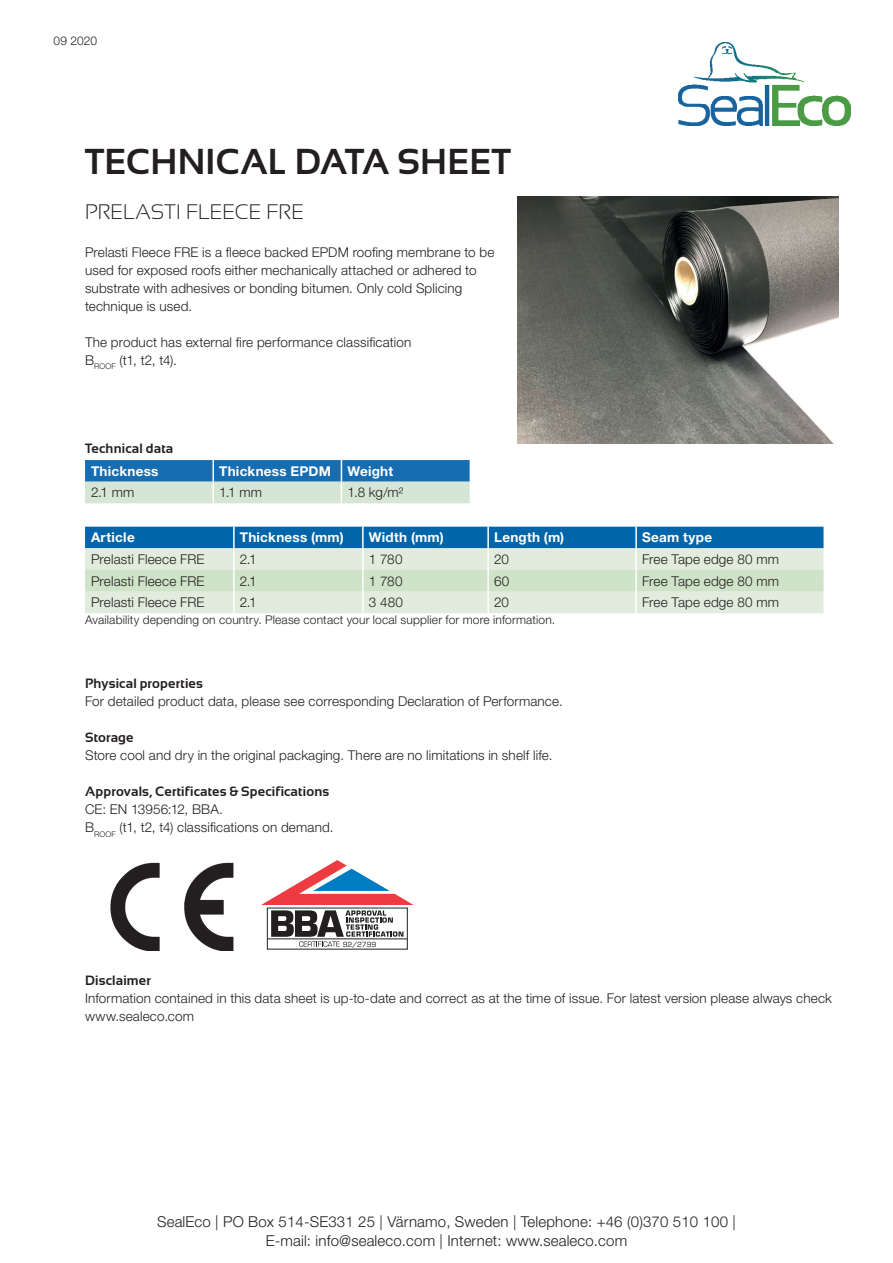
<style>
.page{position:relative;width:893px;height:1263px;background:#fff}
.page>*{position:absolute;margin:0;border:0;box-sizing:border-box;transform-origin:0 0}
.t1{font:700 36px "Sansation";letter-spacing:.005em;color:#231f20}
.t2{font:300 21px "Sansation";letter-spacing:-.005em;color:#231f20}
.t3{font:300 15px/19.5px "Helvetica Neue LT Std";letter-spacing:.01em;color:#231f20;text-align:center}
.t4{font:300 13.5px/18px "Helvetica Neue LT Std";letter-spacing:.01em;color:#231f20}
.t5{font:700 13.5px "Sansation";letter-spacing:.01em;color:#231f20}
.t6{font:700 13.5px "Helvetica Neue LT Std";letter-spacing:.02em;color:#fff}
.t7{font:300 12px "Helvetica Neue LT Std";letter-spacing:.015em;color:#231f20}
.t8{font:6.9px "Eurostile";color:#231f20}
</style>
<div class="page">
<img style="left:517px;top:196px;width:322px;height:247px">
<img style="left:678px;top:43px;width:172px;height:83px">
<div style="left:85px;top:527px;width:738px;height:21px;background:#0065a9"></div>
<div style="left:85px;top:548px;width:738px;height:65px;background:#e1ecdc"></div>
<div style="left:85px;top:570px;width:738px;height:22px;background:#cfe3c8"></div>
<hr style="left:233px;top:527px;width:2px;height:21px;background:#fff">
<hr style="left:362px;top:527px;width:2px;height:21px;background:#fff">
<hr style="left:487px;top:527px;width:2px;height:21px;background:#fff">
<hr style="left:635px;top:527px;width:2px;height:21px;background:#fff">
<hr style="left:233px;top:548px;width:2px;height:22px;background:#fff">
<hr style="left:362px;top:548px;width:2px;height:22px;background:#fff">
<hr style="left:487px;top:548px;width:2px;height:22px;background:#fff">
<hr style="left:635px;top:548px;width:2px;height:22px;background:#fff">
<hr style="left:233px;top:570px;width:2px;height:22px;background:#fff">
<hr style="left:362px;top:570px;width:2px;height:22px;background:#fff">
<hr style="left:487px;top:570px;width:2px;height:22px;background:#fff">
<hr style="left:635px;top:570px;width:2px;height:22px;background:#fff">
<hr style="left:233px;top:592px;width:2px;height:21px;background:#fff">
<hr style="left:362px;top:592px;width:2px;height:21px;background:#fff">
<hr style="left:487px;top:592px;width:2px;height:21px;background:#fff">
<hr style="left:635px;top:592px;width:2px;height:21px;background:#fff">
<img style="left:110px;top:862px;width:124px;height:88px">
<svg style="left:261px;top:860px;width:153px;height:87px"></svg>
<hr style="left:267px;top:939px;width:140px;height:1px;background:#231f20">
<svg style="left:85px;top:460px;width:385px;height:43px;background:#77aac3"></svg>
<p class="t7" style="left:54px;top:34px;width:45px">09 2020</p>
<h1 class="t1" style="left:85px;top:142px;width:427px">TECHNICAL DATA SHEET</h1>
<h2 class="t2" style="left:85px;top:200px;width:221px">PRELASTI FLEECE FRE</h2>
<p class="t4" style="left:85px;top:243px;width:411px">Prelasti Fleece FRE is a fleece backed EPDM roofing membrane to be used for exposed roofs either mechanically attached or adhered to substrate with adhesives or bonding bitumen. Only cold Splicing technique is used.</p>
<p class="t4" style="left:85px;top:333px;width:328px">The product has external fire performance classification<br>B<sub>ROOF</sub> (t1, t2, t4).</p>
<p class="t5" style="left:85px;top:441px;width:90px">Technical data</p>
<p class="t6" style="left:91px;top:462px;width:69px">Thickness</p>
<p class="t6" style="left:219px;top:462px;width:175px">Thickness EPDM Weight</p>
<p class="t4" style="left:91px;top:483px;width:45px">2.1 mm</p>
<p class="t4" style="left:219px;top:483px;width:44px">1.1 mm</p>
<p class="t4" style="left:347px;top:483px;width:57px">1.8 kg/m²</p>
<p class="t6" style="left:91px;top:529px;width:45px">Article</p>
<p class="t6" style="left:240px;top:529px;width:105px">Thickness (mm)</p>
<p class="t6" style="left:369px;top:529px;width:76px">Width (mm)</p>
<p class="t6" style="left:494px;top:529px;width:72px">Length (m)</p>
<p class="t6" style="left:642px;top:529px;width:71px">Seam type</p>
<p class="t4" style="left:91px;top:550px;width:115px">Prelasti Fleece FRE</p>
<p class="t4" style="left:240px;top:550px;width:18px">2.1</p>
<p class="t4" style="left:369px;top:550px;width:35px">1 780</p>
<p class="t4" style="left:494px;top:550px;width:16px">20</p>
<p class="t4" style="left:642px;top:550px;width:138px">Free Tape edge 80 mm</p>
<p class="t4" style="left:91px;top:571px;width:115px">Prelasti Fleece FRE</p>
<p class="t4" style="left:240px;top:571px;width:18px">2.1</p>
<p class="t4" style="left:369px;top:571px;width:35px">1 780</p>
<p class="t4" style="left:494px;top:571px;width:17px">60</p>
<p class="t4" style="left:642px;top:571px;width:138px">Free Tape edge 80 mm</p>
<p class="t4" style="left:91px;top:593px;width:115px">Prelasti Fleece FRE</p>
<p class="t4" style="left:240px;top:593px;width:18px">2.1</p>
<p class="t4" style="left:369px;top:593px;width:36px">3 480</p>
<p class="t4" style="left:494px;top:593px;width:16px">20</p>
<p class="t4" style="left:642px;top:593px;width:138px">Free Tape edge 80 mm</p>
<p class="t7" style="left:85px;top:612px;width:471px">Availability depending on country. Please contact your local supplier for more information.</p>
<p class="t5" style="left:85px;top:676px;width:119px">Physical properties</p>
<p class="t4" style="left:85px;top:692px;width:479px">For detailed product data, please see corresponding Declaration of Performance.</p>
<p class="t5" style="left:85px;top:730px;width:50px">Storage</p>
<p class="t4" style="left:85px;top:746px;width:469px">Store cool and dry in the original packaging. There are no limitations in shelf life.</p>
<p class="t5" style="left:85px;top:784px;width:246px">Approvals, Certificates &amp; Specifications</p>
<p class="t4" style="left:85px;top:800px;width:250px">CE: EN 13956:12, BBA.<br>B<sub>ROOF</sub> (t1, t2, t4) classifications on demand.</p>
<p class="t8" style="left:343px;top:940px;width:35px">92/2799</p>
<p class="t5" style="left:85px;top:973px;width:67px">Disclaimer</p>
<p class="t4" style="left:85px;top:989px;width:748px">Information contained in this data sheet is up-to-date and correct as at the time of issue. For latest version please always check www.sealeco.com</p>
<p class="t3" style="left:157px;top:1211px;width:580px">SealEco | PO Box 514-SE331 25 | Värnamo, Sweden | Telephone: +46 (0)370 510 100 |<br>E-mail: info@sealeco.com | Internet: www.sealeco.com</p>
</div>
